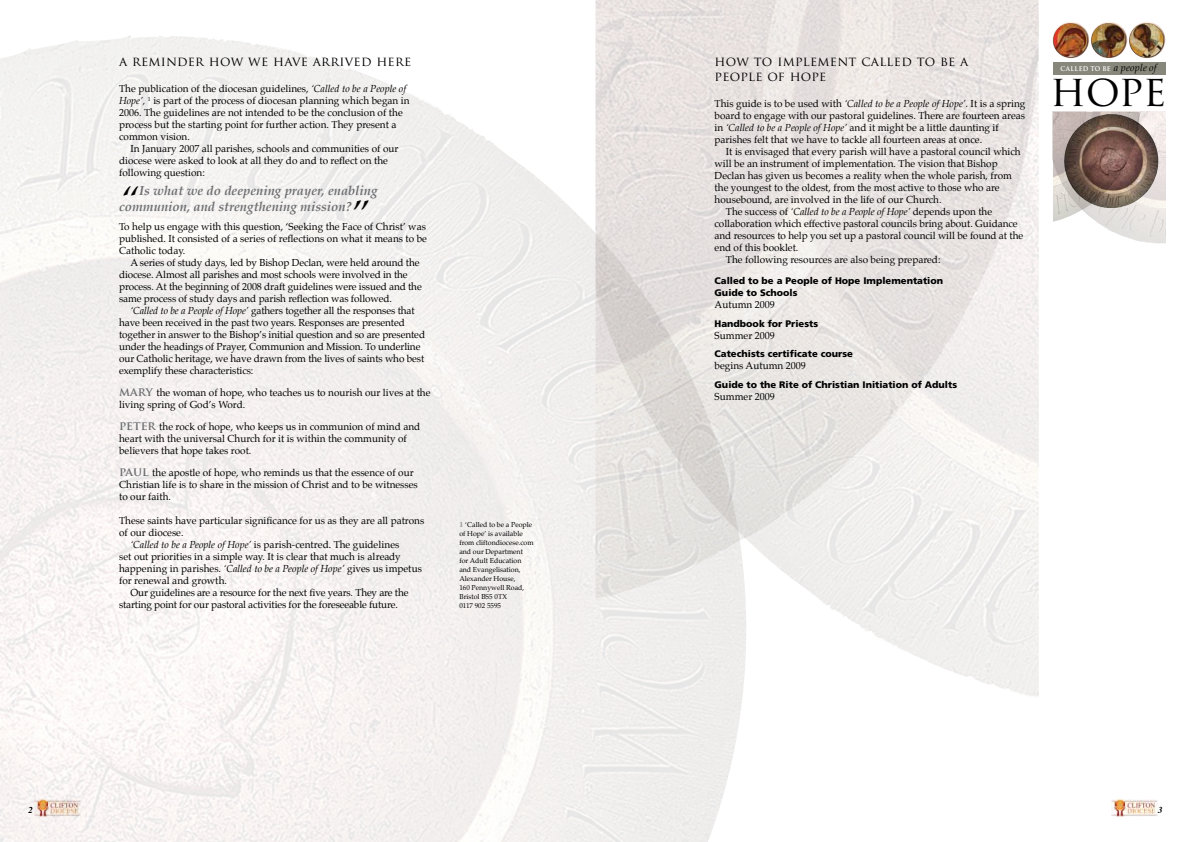
<style>
.page{position:relative;width:1191px;height:842px;background:#fff}
.page>*{position:absolute;margin:0;border:0;box-sizing:border-box;transform-origin:0 0}
.t1{font:42.5px "Trajan Pro";color:#000}
.t2{font:italic 40px "Palatino";color:#000}
.t3{font:italic 700 13px/16px "Palatino";color:#6d6e71}
.t4{font:13px/15px "Trajan Pro";letter-spacing:.025em;color:#000}
.t5{font:13px "Trajan Pro";letter-spacing:-.05em;color:#000}
.t6{font:10px/12px "Palatino";color:#000}
.t7{font:900 9.5px/12.5px "Frutiger";color:#000}
.t8{font:italic 700 9px "Times";color:#000}
.t9{font:700 7.5px "Trajan Pro";letter-spacing:.05em;color:#fff;scale:.9 1}
.t10{font:7px/9px "Palatino";color:#000}
.s1{font-style:italic}
.s2{font-family:"Trajan Pro";font-weight:700;font-size:12px;color:#6d6e71}
.s3{font-family:"Times";font-weight:700;font-size:7.5px;color:#939598}
.s4{font-family:"Palatino";font-weight:400;font-style:italic;font-size:10px;color:#000}
</style>
<div class="page">
<img style="left:0;top:36px;width:595px;height:806px">
<div style="left:1053px;top:62px;width:112px;height:13px;background:#88877b"></div>
<img style="left:1053px;top:112px;width:112px;height:131px">
<img style="left:1061px;top:114px;width:100px;height:94px">
<img style="left:1129px;top:22px;width:36px;height:36px;border-radius:18px">
<img style="left:1129px;top:23px;width:34px;height:34px;border-radius:17px">
<img style="left:1052px;top:22px;width:37px;height:36px;border-radius:18px">
<img style="left:1053px;top:23px;width:34px;height:34px;border-radius:17px">
<img style="left:1090px;top:22px;width:37px;height:36px;border-radius:18px">
<img style="left:1091px;top:23px;width:34px;height:34px;border-radius:17px">
<img style="left:1111px;top:799px;width:46px;height:17px">
<img style="left:595px;top:0;width:443px;height:699px">
<p class="t8" style="left:28px;top:802px;width:6px">2</p>
<h3 class="t5" style="left:119px;top:53px;width:294px">A REMINDER HOW WE HAVE ARRIVED HERE</h3>
<p class="t6" style="left:119px;top:83px;width:292px">The publication of the diocesan guidelines, <span class="s1">‘Called to be a People of Hope’,</span> <sup>1</sup> is part of the process of diocesan planning which began in 2006. The guidelines are not intended to be the conclusion of the process but the starting point for further action. They present a common vision.</p>
<p class="t6" style="left:119px;top:143px;width:281px;text-indent:11px">In January 2007 all parishes, schools and communities of our diocese were asked to look at all they do and to reflect on the following question:</p>
<h2 class="t2" style="left:119px;top:170px;width:21px">“</h2>
<h3 class="t3" style="left:119px;top:183px;width:260px;text-indent:20px">Is what we do deepening prayer, enabling communion, and strengthening mission?</h3>
<p class="t6" style="left:119px;top:221px;width:308px">To help us engage with this question, ‘Seeking the Face of Christ’ was</p>
<h2 class="t2" style="left:349px;top:184px;width:21px">”</h2>
<p class="t6" style="left:119px;top:233px;width:309px">published. It consisted of a series of reflections on what it means to be Catholic today.<br>A series of study days, led by Bishop Declan, were held around the diocese. Almost all parishes and most schools were involved in the process. At the beginning of 2008 draft guidelines were issued and the same process of study days and parish reflection was followed.</p>
<p class="t6" style="left:119px;top:305px;width:307px;text-indent:11px"><span class="s1">‘Called to be a People of Hope’</span> gathers together all the responses that have been received in the past two years. Responses are presented together in answer to the Bishop’s initial question and so are presented under the headings of Prayer, Communion and Mission. To underline our Catholic heritage, we have drawn from the lives of saints who best exemplify these characteristics:</p>
<p class="t6" style="left:119px;top:387px;width:313px"><span class="s2">MARY</span> the woman of hope, who teaches us to nourish our lives at the living spring of God’s Word.</p>
<p class="t6" style="left:119px;top:421px;width:303px"><span class="s2">PETER</span> the rock of hope, who keeps us in communion of mind and heart with the universal Church for it is within the community of believers that hope takes root.</p>
<p class="t6" style="left:119px;top:467px;width:300px"><span class="s2">PAUL</span> the apostle of hope, who reminds us that the essence of our<br>Christian life is to share in the mission of Christ and to be witnesses to our faith.</p>
<p class="t6" style="left:119px;top:515px;width:307px">These saints have particular significance for us as they are all patrons</p>
<p class="t6" style="left:119px;top:527px;width:66px">of our diocese.</p>
<p class="t6" style="left:130px;top:539px;width:271px"><span class="s1">‘Called to be a People of Hope’</span> is parish-centred. The guidelines</p>
<p class="t6" style="left:119px;top:551px;width:283px">set out priorities in a simple way. It is clear that much is already</p>
<p class="t6" style="left:119px;top:563px;width:305px">happening in parishes. <span class="s1">‘Called to be a People of Hope’</span> gives us impetus</p>
<p class="t6" style="left:119px;top:575px;width:110px">for renewal and growth.</p>
<p class="t6" style="left:130px;top:587px;width:279px">Our guidelines are a resource for the next five years. They are the</p>
<p class="t6" style="left:119px;top:599px;width:280px">starting point for our pastoral activities for the foreseeable future.</p>
<p class="t10" style="left:459px;top:520px;width:76px"><span class="s3">1</span> ‘Called to be a People of Hope’ is available from cliftondiocese.com and our Department for Adult Education and Evangelisation,<br>Alexander House,<br>160 Pennywell Road,<br>Bristol BS5 0TX<br>0117 902 5595</p>
<h3 class="t4" style="left:714px;top:54px;width:256px">HOW TO IMPLEMENT CALLED TO BE A<br>PEOPLE OF HOPE</h3>
<p class="t6" style="left:714px;top:98px;width:312px">This guide is to be used with <span class="s1">‘Called to be a People of Hope’.</span> It is a spring board to engage with our pastoral guidelines. There are fourteen areas in <span class="s1">‘Called to be a People of Hope’</span> and it might be a little daunting if parishes felt that we have to tackle all fourteen areas at once.</p>
<p class="t6" style="left:726px;top:146px;width:296px">It is envisaged that every parish will have a pastoral council which</p>
<p class="t6" style="left:714px;top:158px;width:285px">will be an instrument of implementation. The vision that Bishop</p>
<p class="t6" style="left:714px;top:170px;width:299px">Declan has given us becomes a reality when the whole parish, from</p>
<p class="t6" style="left:714px;top:182px;width:287px">the youngest to the oldest, from the most active to those who are</p>
<p class="t6" style="left:714px;top:194px;width:228px">housebound, are involved in the life of our Church.</p>
<p class="t6" style="left:726px;top:206px;width:268px">The success of <span class="s1">‘Called to be a People of Hope’</span> depends upon the</p>
<p class="t6" style="left:714px;top:218px;width:305px">collaboration which effective pastoral councils bring about. Guidance</p>
<p class="t6" style="left:714px;top:230px;width:310px">and resources to help you set up a pastoral council will be found at the</p>
<p class="t6" style="left:714px;top:242px;width:85px">end of this booklet.</p>
<p class="t6" style="left:726px;top:254px;width:216px">The following resources are also being prepared:</p>
<p class="t7" style="left:714px;top:274px;width:230px">Called to be a People of Hope Implementation<br>Guide to Schools</p>
<p class="t6" style="left:714px;top:299px;width:62px">Autumn 2009</p>
<p class="t7" style="left:714px;top:317px;width:105px">Handbook for Priests</p>
<p class="t6" style="left:714px;top:329px;width:62px">Summer 2009</p>
<p class="t7" style="left:714px;top:348px;width:140px">Catechists certificate course</p>
<p class="t6" style="left:714px;top:360px;width:93px">begins Autumn 2009</p>
<p class="t7" style="left:714px;top:378px;width:244px">Guide to the Rite of Christian Initiation of Adults</p>
<p class="t6" style="left:714px;top:390px;width:62px">Summer 2009</p>
<p class="t9" style="left:1060px;top:64px;width:108px">CALLED TO BE <span class="s4">a people of</span></p>
<h1 class="t1" style="left:1050px;top:64px;width:118px">HOPE</h1>
<p class="t8" style="left:1158px;top:802px;width:6px">3</p>
</div>
